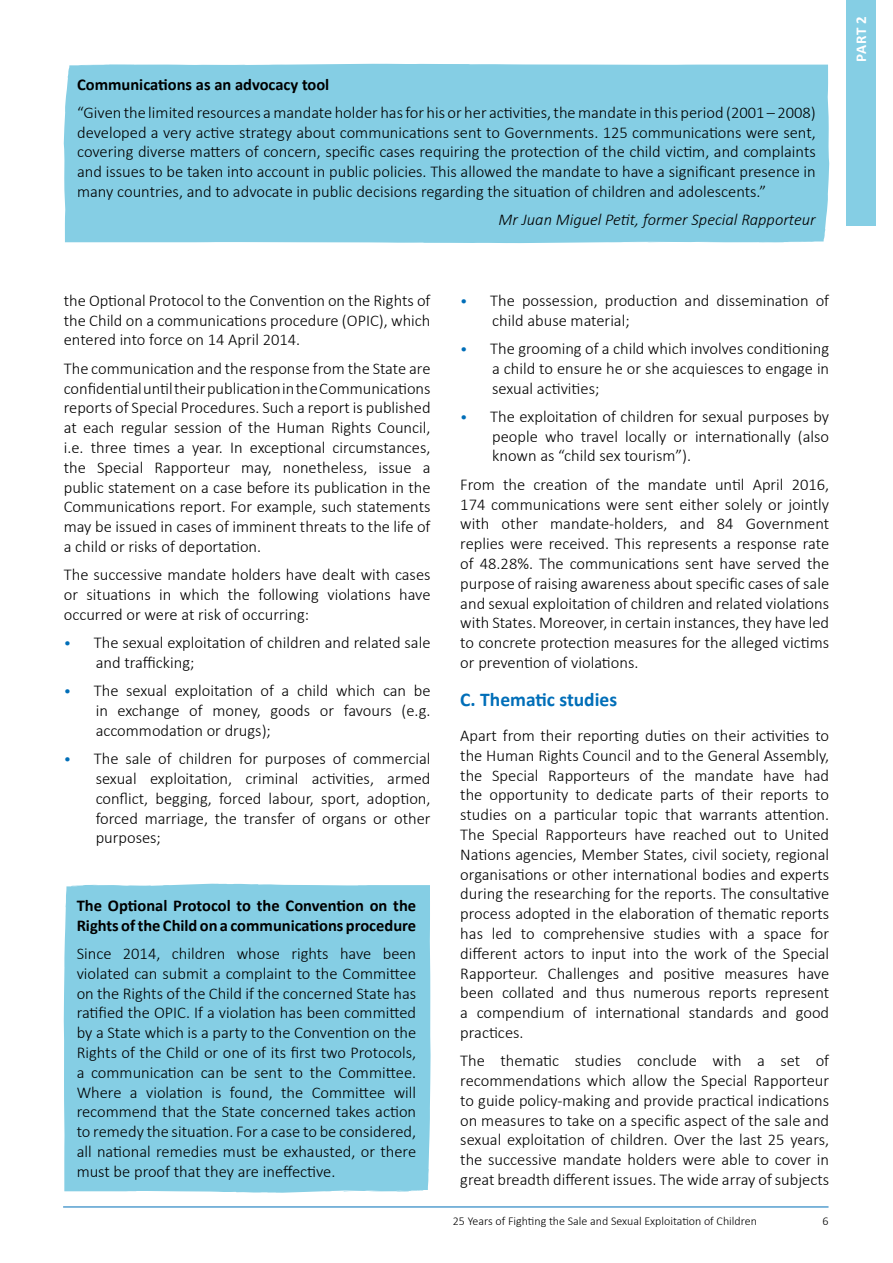
<style>
.page{position:relative;width:893px;height:1263px;background:#fff}
.page>*{position:absolute;margin:0;border:0;box-sizing:border-box;transform-origin:0 0}
.t1{font:700 19.5px "Calibri";color:#006eb8}
.t2{font:300 16.5px/19.8px "Calibri";color:#000;text-align:justify}
.t3{font:700 16.5px/19.8px "Calibri";color:#000}
.t4{font:italic 300 16.5px "Calibri";color:#000}
.t5{font:700 15px "Calibri";color:#fff}
.t6{font:300 12px "Calibri";color:#000}
.s1{font-size:15px;color:#006eb8}
</style>
<div class="page">
<div style="left:64px;top:884px;width:367px;height:309px;background:#85cee4"></div>
<div style="left:64px;top:64px;width:765px;height:179px;background:#85cee4"></div>
<div style="left:846px;top:0;width:30px;height:226px;background:#85cee4"></div>
<hr style="left:63px;top:1207px;width:765px;height:1px;background:#006eb8">
<p class="t3" style="left:77px;top:74px;width:254px">Communications as an advocacy tool</p>
<p class="t2" style="left:77px;top:102px;width:740px">“Given the limited resources a mandate holder has for his or her activities, the mandate in this period (2001 – 2008) developed a very active strategy about communications sent to Governments. 125 communications were sent, covering diverse matters of concern, specific cases requiring the protection of the child victim, and complaints and issues to be taken into account in public policies. This allowed the mandate to have a significant presence in many countries, and to advocate in public decisions regarding the situation of children and adolescents.”</p>
<p class="t4" style="left:498px;top:210px;width:319px">Mr Juan Miguel Petit, former Special Rapporteur</p>
<p class="t2" style="left:64px;top:290px;width:368px">the Optional Protocol to the Convention on the Rights of the Child on a communications procedure (OPIC), which entered into force on 14 April 2014.</p>
<p class="t2" style="left:64px;top:358px;width:368px">The communication and the response from the State are confidential until their publication in the Communications reports of Special Procedures. Such a report is published at each regular session of the Human Rights Council, i.e. three times a year. In exceptional circumstances, the Special Rapporteur may, nonetheless, issue a public statement on a case before its publication in the Communications report. For example, such statements may be issued in cases of imminent threats to the life of a child or risks of deportation.</p>
<p class="t2" style="left:64px;top:565px;width:368px">The successive mandate holders have dealt with cases or situations in which the following violations have occurred or were at risk of occurring:</p>
<p class="t2" style="left:96px;top:633px;width:336px;text-indent:-32px"><span class="s1">•</span> The sexual exploitation of children and related sale and trafficking;</p>
<p class="t2" style="left:96px;top:681px;width:336px;text-indent:-32px"><span class="s1">•</span> The sexual exploitation of a child which can be in exchange of money, goods or favours (e.g. accommodation or drugs);</p>
<p class="t2" style="left:96px;top:749px;width:336px;text-indent:-32px"><span class="s1">•</span> The sale of children for purposes of commercial sexual exploitation, criminal activities, armed conflict, begging, forced labour, sport, adoption, forced marriage, the transfer of organs or other purposes;</p>
<p class="t3" style="left:77px;top:895px;width:341px">The Optional Protocol to the Convention on the<br>Rights of the Child on a communications procedure</p>
<p class="t2" style="left:77px;top:943px;width:341px">Since 2014, children whose rights have been violated can submit a complaint to the Committee on the Rights of the Child if the concerned State has ratified the OPIC. If a violation has been committed by a State which is a party to the Convention on the Rights of the Child or one of its first two Protocols, a communication can be sent to the Committee.<br>Where a violation is found, the Committee will recommend that the State concerned takes action to remedy the situation. For a case to be considered, all national remedies must be exhausted, or there must be proof that they are ineffective.</p>
<p class="t2" style="left:492px;top:290px;width:338px;text-indent:-32px"><span class="s1">•</span> The possession, production and dissemination of child abuse material;</p>
<p class="t2" style="left:492px;top:338px;width:338px;text-indent:-32px"><span class="s1">•</span> The grooming of a child which involves conditioning a child to ensure he or she acquiesces to engage in sexual activities;</p>
<p class="t2" style="left:492px;top:406px;width:338px;text-indent:-32px"><span class="s1">•</span> The exploitation of children for sexual purposes by people who travel locally or internationally (also known as “child sex tourism”).</p>
<p class="t2" style="left:460px;top:474px;width:370px">From the creation of the mandate until April 2016, 174 communications were sent either solely or jointly with other mandate-holders, and 84 Government replies were received. This represents a response rate of 48.28%. The communications sent have served the purpose of raising awareness about specific cases of sale and sexual exploitation of children and related violations with States. Moreover, in certain instances, they have led to concrete protection measures for the alleged victims or prevention of violations.</p>
<p class="t1" style="left:460px;top:687px;width:158px">C. Thematic studies</p>
<p class="t2" style="left:460px;top:725px;width:370px">Apart from their reporting duties on their activities to the Human Rights Council and to the General Assembly, the Special Rapporteurs of the mandate have had the opportunity to dedicate parts of their reports to studies on a particular topic that warrants attention.<br>The Special Rapporteurs have reached out to United Nations agencies, Member States, civil society, regional organisations or other international bodies and experts during the researching for the reports. The consultative process adopted in the elaboration of thematic reports has led to comprehensive studies with a space for different actors to input into the work of the Special Rapporteur. Challenges and positive measures have been collated and thus numerous reports represent a compendium of international standards and good practices.</p>
<p class="t2" style="left:460px;top:1051px;width:370px">The thematic studies conclude with a set of recommendations which allow the Special Rapporteur to guide policy-making and provide practical indications on measures to take on a specific aspect of the sale and sexual exploitation of children. Over the last 25 years, the successive mandate holders were able to cover in great breadth different issues. The wide array of subjects</p>
<p class="t6" style="left:453px;top:1213px;width:305px">25 Years of Fighting the Sale and Sexual Exploitation of Children</p>
<p class="t6" style="left:822px;top:1213px;width:8px">6</p>
<p class="t5" style="left:851px;top:62px;width:47px;rotate:-90deg">Part 2</p>
</div>
